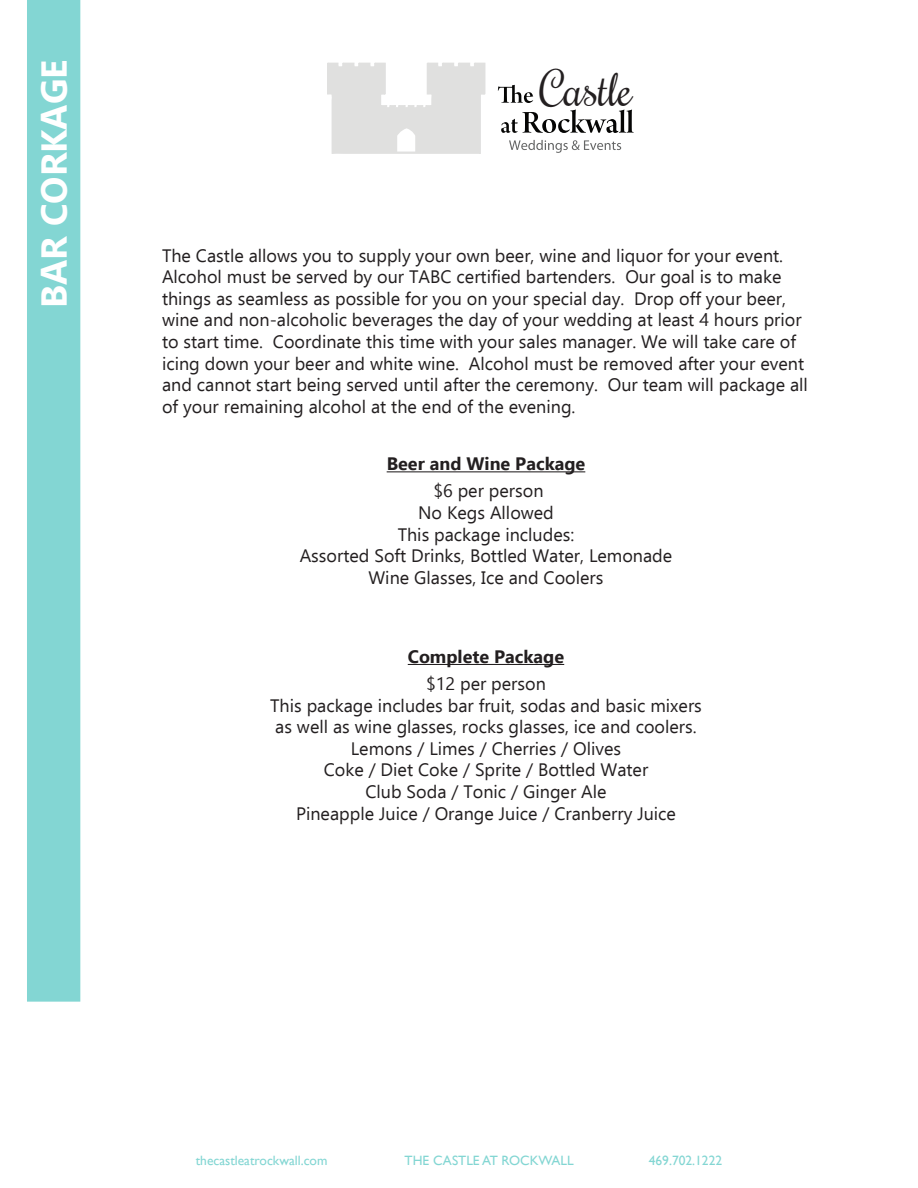
<style>
.page{position:relative;width:918px;height:1188px;background:#fff}
.page>*{position:absolute;margin:0;border:0;box-sizing:border-box;transform-origin:0 0}
.t1{font:45.6px "Rochester";color:#231f20}
.t2{font:700 36px "Ebrima";color:#fff}
.t3{font:18px/21.6px "Ebrima";color:#231f20}
.t4{font:700 18px "Ebrima";color:#231f20}
.t5{font:13.5px "Gill Sans";color:#83d6d3}
</style>
<div class="page">
<div style="left:27px;top:0;width:53px;height:1002px;background:#83d6d3"></div>
<svg style="left:509px;top:140px;width:112px;height:13px"></svg>
<svg style="left:498px;top:85px;width:35px;height:18px"></svg>
<svg style="left:501px;top:110px;width:133px;height:23px"></svg>
<svg style="left:327px;top:63px;width:158px;height:91px"></svg>
<hr style="left:387px;top:471px;width:198px;height:1px;background:#231f20">
<hr style="left:408px;top:664px;width:156px;height:1px;background:#231f20">
<p class="t2" style="left:27px;top:308px;width:250px;rotate:-90deg">BAR CORKAGE</p>
<p class="t1" style="left:539px;top:59px;width:95px">Castle</p>
<p class="t3" style="left:162px;top:244px;width:647px">The Castle allows you to supply your own beer, wine and liquor for your event.<br>Alcohol must be served by our TABC certified bartenders. Our goal is to make things as seamless as possible for you on your special day. Drop off your beer, wine and non-alcoholic beverages the day of your wedding at least 4 hours prior to start time. Coordinate this time with your sales manager. We will take care of icing down your beer and white wine. Alcohol must be removed after your event and cannot start being served until after the ceremony. Our team will package all of your remaining alcohol at the end of the evening.</p>
<p class="t4" style="left:387px;top:451px;width:200px">Beer and Wine Package</p>
<p class="t3" style="left:433px;top:480px;width:112px">$6 per person</p>
<p class="t3" style="left:418px;top:501px;width:137px">No Kegs Allowed</p>
<p class="t3" style="left:398px;top:523px;width:178px">This package includes:</p>
<p class="t3" style="left:300px;top:545px;width:374px">Assorted Soft Drinks, Bottled Water, Lemonade</p>
<p class="t3" style="left:369px;top:566px;width:236px">Wine Glasses, Ice and Coolers</p>
<p class="t4" style="left:408px;top:643px;width:158px">Complete Package</p>
<p class="t3" style="left:426px;top:672px;width:121px">$12 per person</p>
<p class="t3" style="left:270px;top:694px;width:433px">This package includes bar fruit, sodas and basic mixers</p>
<p class="t3" style="left:275px;top:716px;width:423px">as well as wine glasses, rocks glasses, ice and coolers.</p>
<p class="t3" style="left:351px;top:737px;width:272px">Lemons / Limes / Cherries / Olives</p>
<p class="t3" style="left:324px;top:759px;width:326px">Coke / Diet Coke / Sprite / Bottled Water</p>
<p class="t3" style="left:365px;top:780px;width:243px">Club Soda / Tonic / Ginger Ale</p>
<p class="t3" style="left:296px;top:802px;width:381px">Pineapple Juice / Orange Juice / Cranberry Juice</p>
<p class="t5" style="left:196px;top:1153px;width:133px">thecastleatrockwall.com</p>
<p class="t5" style="left:405px;top:1153px;width:171px">THE CASTLE AT ROCKWALL</p>
<p class="t5" style="left:649px;top:1153px;width:75px">469.702.1222</p>
</div>
